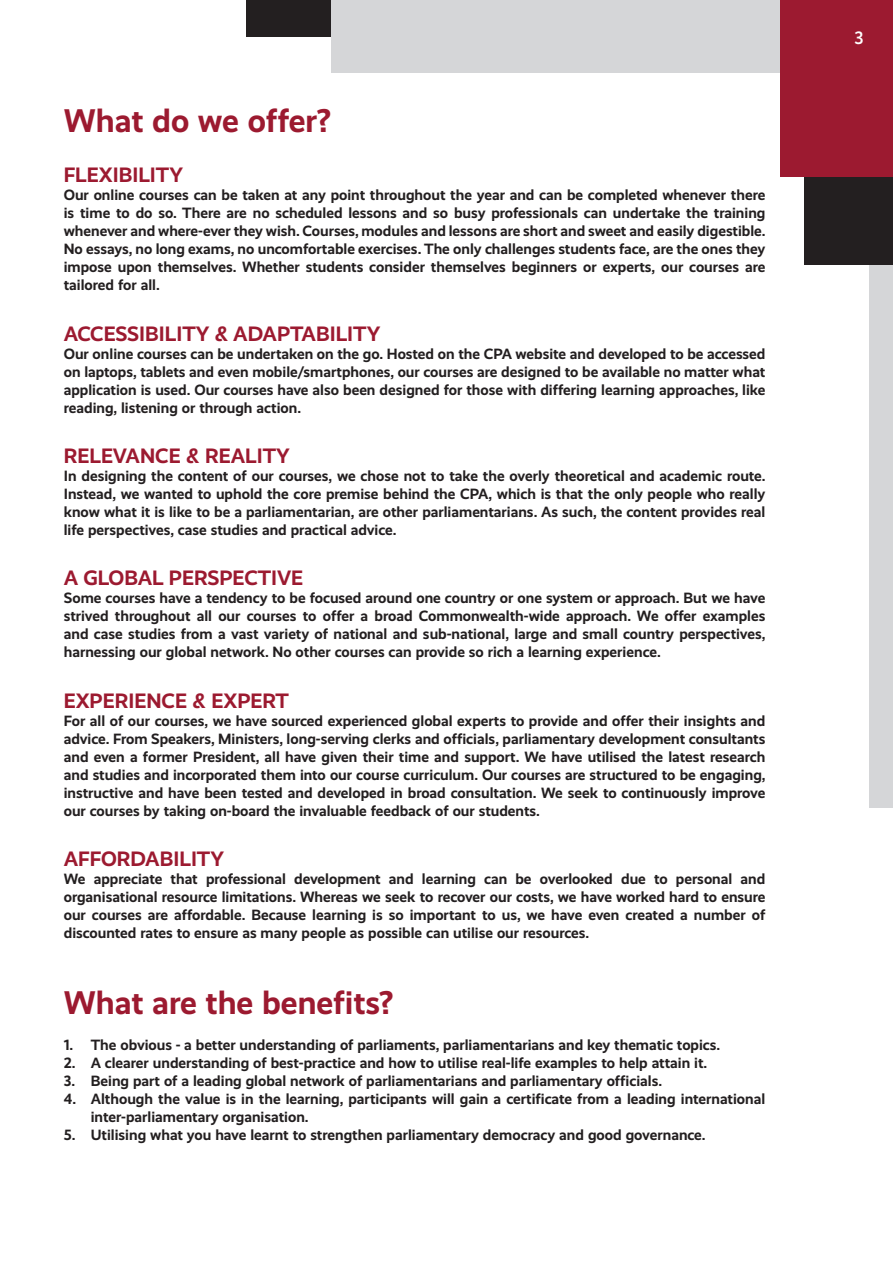
<style>
.page{position:relative;width:893px;height:1263px;background:#fff}
.page>*{position:absolute;margin:0;border:0;box-sizing:border-box;transform-origin:0 0}
.t1{font:700 33px "Realist";color:#9c1a30}
.t2{font:700 21px "Realist";color:#9c1a30}
.t3{font:500 18px "Realist";color:#fff}
.t4{font:700 15px/18px "Realist";color:#231f20;text-align:justify}
</style>
<div class="page">
<div style="left:247px;top:0;width:226px;height:37px;background:#231f20"></div>
<div style="left:870px;top:68px;width:23px;height:740px;background:#d5d6d8"></div>
<div style="left:332px;top:0;width:527px;height:73px;background:#d5d6d8"></div>
<div style="left:804px;top:0;width:89px;height:265px;background:#231f20"></div>
<div style="left:781px;top:0;width:112px;height:176px;background:#9c1a30"></div>
<p class="t1" style="left:64px;top:101px;width:268px">What do we offer?</p>
<p class="t2" style="left:64px;top:163px;width:121px">FLEXIBILITY</p>
<p class="t4" style="left:64px;top:186px;width:703px">Our online courses can be taken at any point throughout the year and can be completed whenever there is time to do so. There are no scheduled lessons and so busy professionals can undertake the training whenever and where-ever they wish. Courses, modules and lessons are short and sweet and easily digestible.<br>No essays, no long exams, no uncomfortable exercises. The only challenges students face, are the ones they impose upon themselves. Whether students consider themselves beginners or experts, our courses are tailored for all.</p>
<p class="t2" style="left:64px;top:321px;width:318px">ACCESSIBILITY &amp; ADAPTABILITY</p>
<p class="t4" style="left:64px;top:344px;width:703px">Our online courses can be undertaken on the go. Hosted on the CPA website and developed to be accessed on laptops, tablets and even mobile/smartphones, our courses are designed to be available no matter what application is used. Our courses have also been designed for those with differing learning approaches, like reading, listening or through action.</p>
<p class="t2" style="left:64px;top:443px;width:228px">RELEVANCE &amp; REALITY</p>
<p class="t4" style="left:64px;top:467px;width:703px">In designing the content of our courses, we chose not to take the overly theoretical and academic route.<br>Instead, we wanted to uphold the core premise behind the CPA, which is that the only people who really know what it is like to be a parliamentarian, are other parliamentarians. As such, the content provides real life perspectives, case studies and practical advice.</p>
<p class="t2" style="left:64px;top:566px;width:241px">A GLOBAL PERSPECTIVE</p>
<p class="t4" style="left:64px;top:589px;width:703px">Some courses have a tendency to be focused around one country or one system or approach. But we have strived throughout all our courses to offer a broad Commonwealth-wide approach. We offer examples and case studies from a vast variety of national and sub-national, large and small country perspectives, harnessing our global network. No other courses can provide so rich a learning experience.</p>
<p class="t2" style="left:64px;top:688px;width:227px">EXPERIENCE &amp; EXPERT</p>
<p class="t4" style="left:64px;top:712px;width:703px">For all of our courses, we have sourced experienced global experts to provide and offer their insights and advice. From Speakers, Ministers, long-serving clerks and officials, parliamentary development consultants and even a former President, all have given their time and support. We have utilised the latest research and studies and incorporated them into our course curriculum. Our courses are structured to be engaging, instructive and have been tested and developed in broad consultation. We seek to continuously improve our courses by taking on-board the invaluable feedback of our students.</p>
<p class="t2" style="left:64px;top:847px;width:162px">AFFORDABILITY</p>
<p class="t4" style="left:64px;top:870px;width:703px">We appreciate that professional development and learning can be overlooked due to personal and organisational resource limitations. Whereas we seek to recover our costs, we have worked hard to ensure our courses are affordable. Because learning is so important to us, we have even created a number of discounted rates to ensure as many people as possible can utilise our resources.</p>
<p class="t1" style="left:64px;top:983px;width:331px">What are the benefits?</p>
<p class="t4" style="left:64px;top:1036px;width:658px">1. The obvious - a better understanding of parliaments, parliamentarians and key thematic topics.</p>
<p class="t4" style="left:64px;top:1054px;width:645px">2. A clearer understanding of best-practice and how to utilise real-life examples to help attain it.</p>
<p class="t4" style="left:64px;top:1072px;width:600px">3. Being part of a leading global network of parliamentarians and parliamentary officials.</p>
<p class="t4" style="left:91px;top:1090px;width:676px;text-indent:-27px">4. Although the value is in the learning, participants will gain a certificate from a leading international inter-parliamentary organisation.</p>
<p class="t4" style="left:64px;top:1126px;width:643px">5. Utilising what you have learnt to strengthen parliamentary democracy and good governance.</p>
<p class="t3" style="left:854px;top:28px;width:10px">3</p>
</div>
